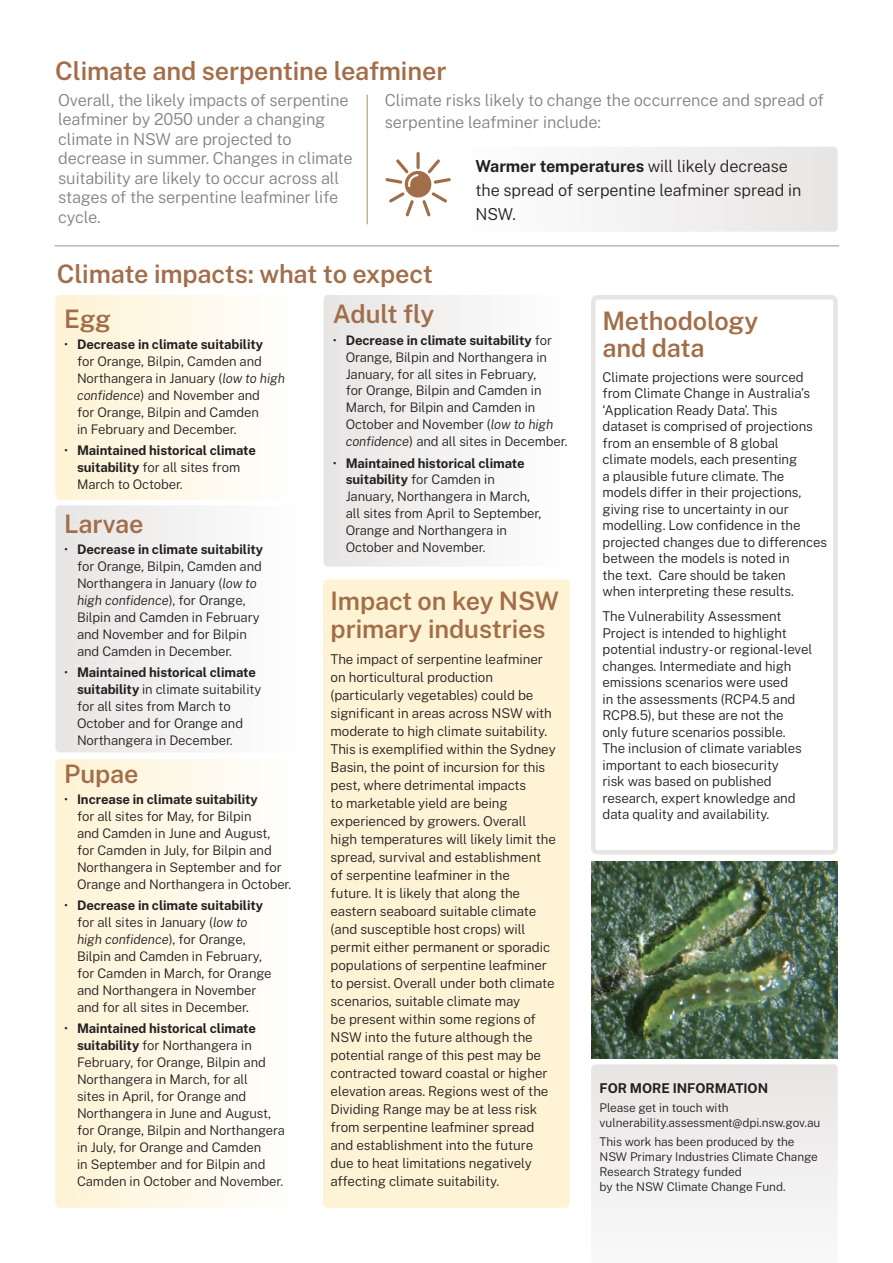
<style>
.page{position:relative;width:893px;height:1263px;background:#fff}
.page>*{position:absolute;margin:0;border:0;box-sizing:border-box;transform-origin:0 0}
.t1{font:600 25.5px/27px "Public Sans";letter-spacing:-.005em;color:#a26e49}
.t2{font:300 16.5px/19.5px "Public Sans";letter-spacing:-.01em;color:#808285}
.t3{font:300 16.5px "Public Sans";letter-spacing:-.005em;color:#231f20}
.t4{font:700 16.5px "Public Sans";letter-spacing:-.005em;color:#231f20}
.t5{font:300 13.5px/18px "Public Sans";letter-spacing:-.005em;color:#231f20}
.t6{font:700 13.5px "Public Sans";letter-spacing:-.005em;color:#231f20}
.t7{font:300 13.2px/17px "Public Sans";letter-spacing:-.005em;color:#231f20}
.t8{font:700 13.2px/17px "Public Sans";letter-spacing:-.005em;color:#231f20}
.t9{font:300 12px/15px "Public Sans";letter-spacing:-.005em;color:#231f20}
.s1{font-weight:300}
.s2{font-weight:700}
.s3{font-style:italic}
</style>
<div class="page">
<div style="left:323px;top:295px;width:247px;height:272px;background:#f3f2f1;border-radius:4px"></div>
<div style="left:55px;top:759px;width:247px;height:449px;background:linear-gradient(to right,#fef3d4,#fefefe);border-radius:4px"></div>
<div style="left:55px;top:505px;width:247px;height:247px;background:#f3f2f1;border-radius:4px"></div>
<div style="left:55px;top:295px;width:247px;height:205px;background:linear-gradient(to right,#fef3d4,#fefefe);border-radius:4px"></div>
<div style="left:323px;top:579px;width:247px;height:629px;background:#fef3d4;border-radius:4px"></div>
<div style="left:456px;top:147px;width:382px;height:85px;background:#f3f2f2;border-radius:4px"></div>
<div style="left:591px;top:295px;width:247px;height:559px;border:4px solid #e8e6e5;border-radius:4px"></div>
<hr style="left:55px;top:245px;width:784px;height:1px;background:#939598">
<div style="left:591px;top:1064px;width:247px;height:155px;background:#efeded"></div>
<hr style="left:367px;top:95px;width:1px;height:129px;background:#a18e69">
<svg style="left:385px;top:152px;width:66px;height:65px"></svg>
<img style="left:591px;top:862px;width:247px;height:196px">
<h2 class="t1" style="left:55px;top:55px;width:393px">Climate and serpentine leafminer</h2>
<p class="t2" style="left:58px;top:89px;width:292px">Overall, the likely impacts of serpentine</p>
<p class="t2" style="left:385px;top:89px;width:441px">Climate risks likely to change the occurrence and spread of</p>
<p class="t2" style="left:58px;top:109px;width:269px">leafminer by 2050 under a changing</p>
<p class="t2" style="left:385px;top:112px;width:218px">serpentine leafminer include:</p>
<p class="t2" style="left:58px;top:128px;width:296px">climate in NSW are projected to decrease in summer. Changes in climate</p>
<p class="t4" style="left:475px;top:154px;width:314px">Warmer temperatures <span class="s1">will likely decrease</span></p>
<p class="t2" style="left:58px;top:167px;width:282px">suitability are likely to occur across all</p>
<p class="t3" style="left:475px;top:179px;width:327px">the spread of serpentine leafminer spread in</p>
<p class="t2" style="left:58px;top:187px;width:282px">stages of the serpentine leafminer life cycle.</p>
<p class="t3" style="left:475px;top:203px;width:42px">NSW.</p>
<h2 class="t1" style="left:57px;top:259px;width:378px">Climate impacts: what to expect</h2>
<h3 class="t1" style="left:64px;top:304px;width:48px">Egg</h3>
<p class="t7" style="left:77px;top:336px;width:210px;text-indent:-13px">• <span class="s2">Decrease in climate suitability<br></span>for Orange, Bilpin, Camden and<br>Northangera in January (<span class="s3">low to high confidence</span>) and November and<br>for Orange, Bilpin and Camden<br>in February and December.</p>
<p class="t8" style="left:77px;top:441px;width:180px;text-indent:-13px"><span class="s1">•</span> Maintained historical climate suitability <span class="s1">for all sites from<br>March to October.</span></p>
<h3 class="t1" style="left:64px;top:509px;width:81px">Larvae</h3>
<p class="t7" style="left:77px;top:541px;width:188px;text-indent:-13px">• <span class="s2">Decrease in climate suitability </span>for Orange, Bilpin, Camden and<br>Northangera in January (<span class="s3">low to high confidence</span>), for Orange,<br>Bilpin and Camden in February and November and for Bilpin and Camden in December.</p>
<p class="t7" style="left:77px;top:663px;width:186px;text-indent:-13px">• <span class="s2">Maintained historical climate suitability</span> in climate suitability for all sites from March to<br>October and for Orange and<br>Northangera in December.</p>
<h3 class="t1" style="left:64px;top:759px;width:76px">Pupae</h3>
<p class="t7" style="left:77px;top:790px;width:216px;text-indent:-13px">• <span class="s2">Increase in climate suitability<br></span>for all sites for May, for Bilpin<br>and Camden in June and August,<br>for Camden in July, for Bilpin and<br>Northangera in September and for<br>Orange and Northangera in October.</p>
<p class="t7" style="left:77px;top:896px;width:196px;text-indent:-13px">• <span class="s2">Decrease in climate suitability </span>for all sites in January (<span class="s3">low to high confidence</span>), for Orange,<br>Bilpin and Camden in February, for Camden in March, for Orange and Northangera in November and for all sites in December.</p>
<p class="t7" style="left:77px;top:1019px;width:210px;text-indent:-13px">• <span class="s2">Maintained historical climate suitability</span> for Northangera in<br>February, for Orange, Bilpin and<br>Northangera in March, for all<br>sites in April, for Orange and<br>Northangera in June and August, for Orange, Bilpin and Northangera in July, for Orange and Camden<br>in September and for Bilpin and<br>Camden in October and November.</p>
<h3 class="t1" style="left:333px;top:299px;width:103px">Adult fly</h3>
<p class="t7" style="left:346px;top:331px;width:223px;text-indent:-13px">• <span class="s2">Decrease in climate suitability</span> for Orange, Bilpin and Northangera in January, for all sites in February,<br>for Orange, Bilpin and Camden in March, for Bilpin and Camden in October and November (<span class="s3">low to high confidence</span>) and all sites in December.</p>
<p class="t7" style="left:346px;top:454px;width:197px;text-indent:-13px">• <span class="s2">Maintained historical climate suitability</span> for Camden in<br>January, Northangera in March, all sites from April to September,<br>Orange and Northangera in<br>October and November.</p>
<h3 class="t1" style="left:331px;top:586px;width:230px">Impact on key NSW primary industries</h3>
<p class="t5" style="left:331px;top:649px;width:227px">The impact of serpentine leafminer on horticultural production (particularly vegetables) could be significant in areas across NSW with moderate to high climate suitability.<br>This is exemplified within the Sydney Basin, the point of incursion for this pest, where detrimental impacts<br>to marketable yield are being experienced by growers. Overall high temperatures will likely limit the spread, survival and establishment of serpentine leafminer in the<br>future. It is likely that along the eastern seaboard suitable climate (and susceptible host crops) will permit either permanent or sporadic populations of serpentine leafminer to persist. Overall under both climate scenarios, suitable climate may<br>be present within some regions of NSW into the future although the potential range of this pest may be contracted toward coastal or higher elevation areas. Regions west of the Dividing Range may be at less risk from serpentine leafminer spread and establishment into the future due to heat limitations negatively affecting climate suitability.</p>
<h2 class="t1" style="left:603px;top:305px;width:157px">Methodology and data</h2>
<p class="t5" style="left:603px;top:368px;width:226px;line-height:16.5px">Climate projections were sourced from Climate Change in Australia’s ‘Application Ready Data’. This<br>dataset is comprised of projections from an ensemble of 8 global<br>climate models, each presenting<br>a plausible future climate. The models differ in their projections, giving rise to uncertainty in our modelling. Low confidence in the projected changes due to differences between the models is noted in<br>the text. Care should be taken<br>when interpreting these results.</p>
<p class="t5" style="left:603px;top:607px;width:211px;line-height:16.5px">The Vulnerability Assessment<br>Project is intended to highlight potential industry-or regional-level changes. Intermediate and high emissions scenarios were used<br>in the assessments (RCP4.5 and<br>RCP8.5), but these are not the only future scenarios possible.<br>The inclusion of climate variables important to each biosecurity<br>risk was based on published research, expert knowledge and data quality and availability.</p>
<h2 class="t6" style="left:600px;top:1078px;width:170px">FOR MORE INFORMATION</h2>
<p class="t9" style="left:600px;top:1099px;width:222px">Please get in touch with vulnerability.assessment@dpi.nsw.gov.au</p>
<p class="t9" style="left:600px;top:1134px;width:220px">This work has been produced by the<br>NSW Primary Industries Climate Change<br>Research Strategy funded<br>by the NSW Climate Change Fund.</p>
</div>
